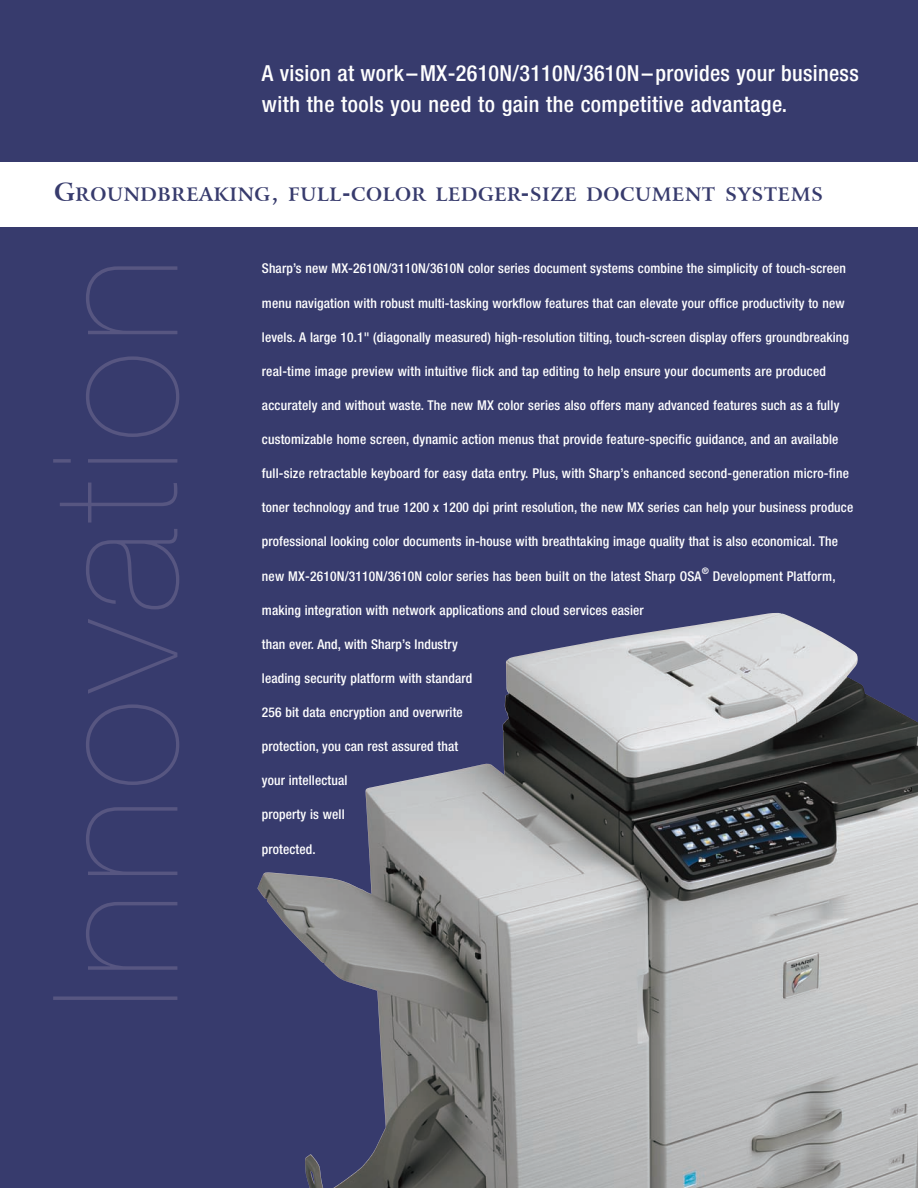
<style>
.page{position:relative;width:918px;height:1188px;background:#373b6d}
.page>*{position:absolute;margin:0;border:0;box-sizing:border-box;transform-origin:0 0}
.t1{font:500 condensed 22.2px/31.5px "Helvetica Neue LT Std";letter-spacing:.015em;color:#fff}
.t2{font:700 18.6px "Arrus BT";letter-spacing:.035em;color:#373b6d}
.t3{font:500 condensed 13.5px "Helvetica Neue LT Std";letter-spacing:.01em;color:#fff}
.t4{font:500 condensed 9px "Helvetica Neue LT Std";color:#fff}
.s1{font-size:24.75px}
</style>
<div class="page">
<div style="left:0;top:162px;width:918px;height:65px;background:#fff"></div>
<svg style="left:53px;top:483px;width:126px;height:517px"></svg>
<img style="left:257px;top:613px;width:661px;height:575px">
<h1 class="t1" style="left:262px;top:59px;width:598px">A vision at work–MX-2610N/3110N/3610N–provides your business with the tools you need to gain the competitive advantage.</h1>
<h2 class="t2" style="left:54px;top:183px;width:770px"><span class="s1">G</span>ROUNDBREAKING<span class="s1">,</span> FULL<span class="s1">-</span>COLOR LEDGER<span class="s1">-</span>SIZE DOCUMENT SYSTEMS</h2>
<p class="t3" style="left:262px;top:264px;width:586px">Sharp’s new MX-2610N/3110N/3610N color series document systems combine the simplicity of touch-screen</p>
<p class="t3" style="left:262px;top:298px;width:584px">menu navigation with robust multi-tasking workflow features that can elevate your office productivity to new</p>
<p class="t3" style="left:262px;top:332px;width:589px">levels. A large 10.1" (diagonally measured) high-resolution tilting, touch-screen display offers groundbreaking</p>
<p class="t3" style="left:262px;top:366px;width:566px">real-time image preview with intuitive flick and tap editing to help ensure your documents are produced</p>
<p class="t3" style="left:262px;top:400px;width:579px">accurately and without waste. The new MX color series also offers many advanced features such as a fully</p>
<p class="t3" style="left:262px;top:434px;width:578px">customizable home screen, dynamic action menus that provide feature-specific guidance, and an available</p>
<p class="t3" style="left:262px;top:469px;width:589px">full-size retractable keyboard for easy data entry. Plus, with Sharp’s enhanced second-generation micro-fine</p>
<p class="t3" style="left:262px;top:503px;width:593px">toner technology and true 1200 x 1200 dpi print resolution, the new MX series can help your business produce</p>
<p class="t3" style="left:262px;top:537px;width:578px">professional looking color documents in-house with breathtaking image quality that is also economical. The</p>
<p class="t3" style="left:262px;top:571px;width:441px">new MX-2610N/3110N/3610N color series has been built on the latest Sharp OSA</p>
<p class="t4" style="left:702px;top:568px;width:9px">®</p>
<p class="t3" style="left:713px;top:571px;width:124px">Development Platform,</p>
<p class="t3" style="left:262px;top:605px;width:383px">making integration with network applications and cloud services easier</p>
<p class="t3" style="left:262px;top:639px;width:197px">than ever. And, with Sharp’s Industry</p>
<p class="t3" style="left:262px;top:673px;width:212px">leading security platform with standard</p>
<p class="t3" style="left:262px;top:707px;width:203px">256 bit data encryption and overwrite</p>
<p class="t3" style="left:262px;top:742px;width:198px">protection, you can rest assured that</p>
<p class="t3" style="left:262px;top:776px;width:87px">your intellectual</p>
<p class="t3" style="left:262px;top:810px;width:84px">property is well</p>
<p class="t3" style="left:262px;top:844px;width:55px">protected.</p>
</div>
